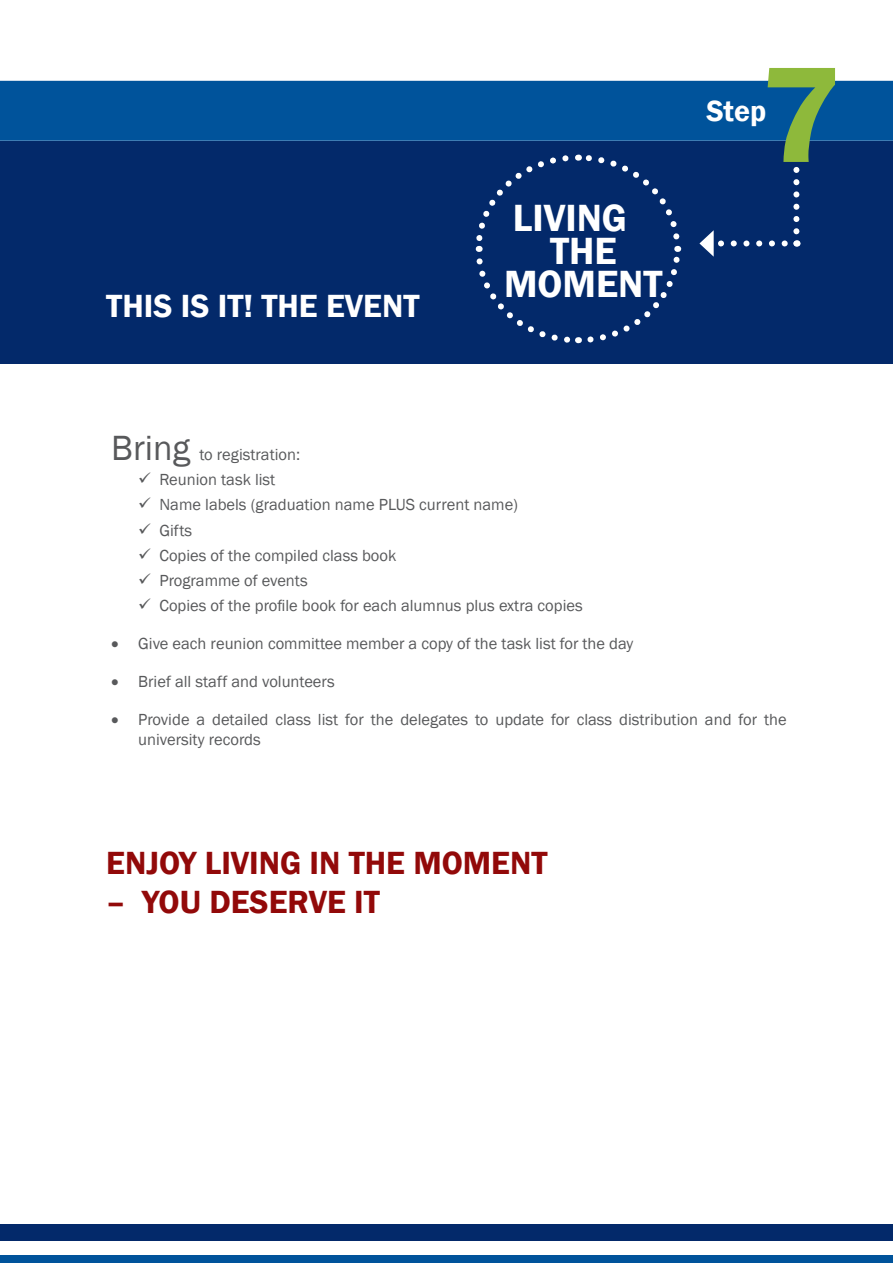
<style>
.page{position:relative;width:893px;height:1263px;background:#fff}
.page>*{position:absolute;margin:0;border:0;box-sizing:border-box;transform-origin:0 0}
.t1{font:600 141px "Franklin Gothic";color:#8eb93b}
.t2{font:600 39px "Franklin Gothic";color:#fff}
.t3{font:600 33px "Franklin Gothic";color:#920909}
.t4{font:600 33px "Franklin Gothic";color:#fff}
.t5{font:600 30px "Franklin Gothic";color:#fff}
.t6{font:16.5px/19.8px "Franklin Gothic";color:#58595b}
.s1{font-size:36px}
</style>
<div class="page">
<div style="left:0;top:1255px;width:893px;height:8px;background:#00539b"></div>
<div style="left:0;top:81px;width:893px;height:60px;background:#00539b"></div>
<div style="left:0;top:1225px;width:893px;height:16px;background:#03296a"></div>
<div style="left:0;top:141px;width:893px;height:223px;background:#03296a"></div>
<svg style="left:475px;top:154px;width:207px;height:190px"></svg>
<svg style="left:721px;top:240px;width:67px;height:6px"></svg>
<svg style="left:699px;top:230px;width:15px;height:27px"></svg>
<svg style="left:793px;top:144px;width:6px;height:87px"></svg>
<h3 class="t4" style="left:106px;top:285px;width:310px">THIS IS IT! THE EVENT</h3>
<h2 class="t2" style="left:513px;top:194px;width:116px">LIVING</h2>
<h2 class="t2" style="left:550px;top:227px;width:64px">THE</h2>
<h2 class="t2" style="left:504px;top:260px;width:160px">MOMENT</h2>
<h1 class="t1" style="left:760px;top:28px;width:84px">7</h1>
<h3 class="t5" style="left:706px;top:93px;width:61px">STEP</h3>
<p class="t6" style="left:111px;top:445px;width:190px"><span class="s1">Bring</span> to registration:</p>
<p class="t6" style="left:138px;top:470px;width:139px">✓ Reunion task list</p>
<p class="t6" style="left:138px;top:495px;width:381px">✓ Name labels (graduation name PLUS current name)</p>
<p class="t6" style="left:138px;top:521px;width:55px">✓ Gifts</p>
<p class="t6" style="left:138px;top:546px;width:260px">✓ Copies of the compiled class book</p>
<p class="t6" style="left:138px;top:571px;width:171px">✓ Programme of events</p>
<p class="t6" style="left:138px;top:596px;width:446px">✓ Copies of the profile book for each alumnus plus extra copies</p>
<p class="t6" style="left:111px;top:634px;width:524px">• Give each reunion committee member a copy of the task list for the day</p>
<p class="t6" style="left:111px;top:672px;width:225px">• Brief all staff and volunteers</p>
<p class="t6" style="left:138px;top:710px;width:650px;text-indent:-27px">• Provide a detailed class list for the delegates to update for class distribution and for the university records</p>
<h3 class="t3" style="left:106px;top:842px;width:443px">ENJOY LIVING IN THE MOMENT</h3>
<h3 class="t3" style="left:106px;top:882px;width:275px">– YOU DESERVE IT</h3>
</div>
